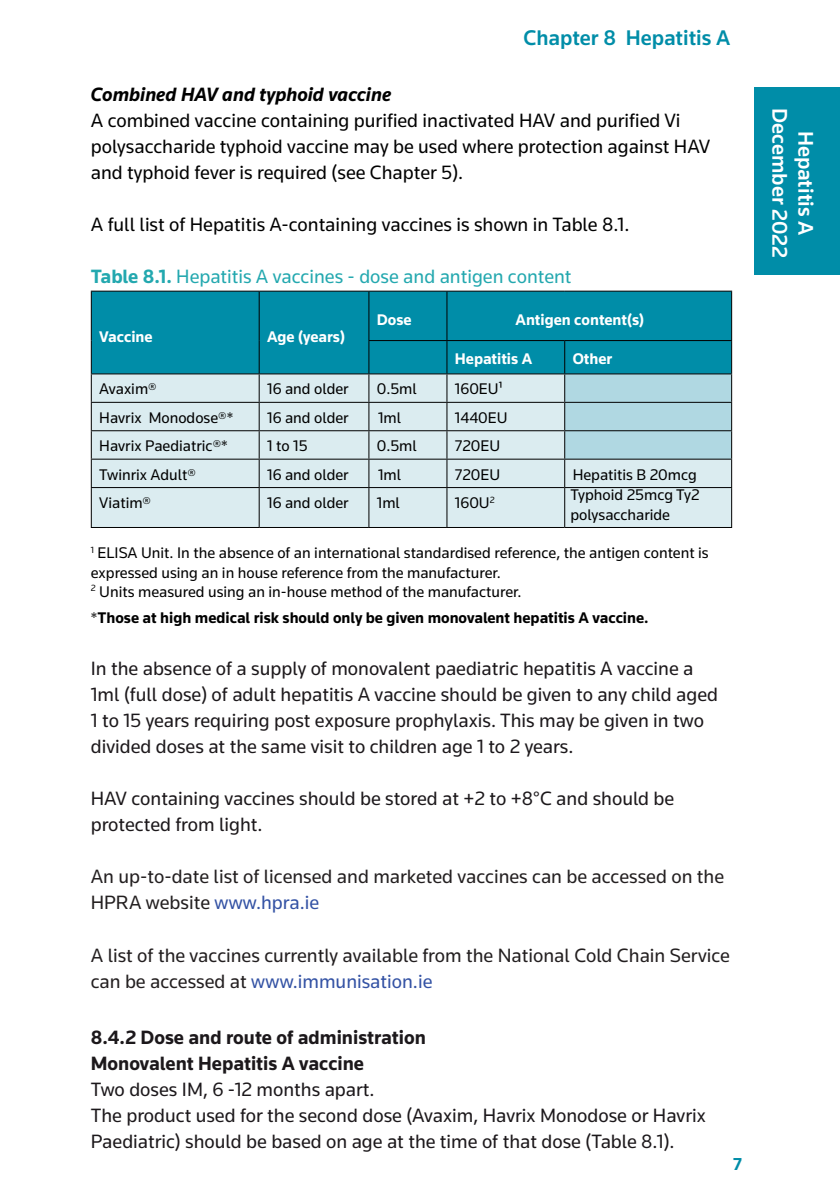
<style>
.page{position:relative;width:840px;height:1191px;background:#fff}
.page>*{position:absolute;margin:0;border:0;box-sizing:border-box;transform-origin:0 0}
.t1{font:500 22px/26px "Knowledge";color:#fff;text-align:center}
.t2{font:500 22px "Knowledge";color:#008da8}
.t3{font:20px/26px "Knowledge";color:#1c181b}
.t4{font:20px/26px "Knowledge";color:#000}
.t5{font:20px/26px "Knowledge";color:#231f20}
.t6{font:700 20px/26.2px "Knowledge";color:#1c181b}
.t7{font:20px "Knowledge";color:#23a8af}
.t8{font:italic 700 20px "Knowledge";color:#000}
.t9{font:700 18px "Knowledge";color:#008da8}
.t10{font:16px/19.2px "Knowledge";color:#000}
.t11{font:700 16px "Knowledge";color:#000}
.t12{font:700 16px "Knowledge";color:#fff}
.s1{font-weight:700}
.s2{font-weight:400}
.s3{color:#3352a4}
</style>
<div class="page">
<div style="left:754px;top:88px;width:85px;height:187px;background:#008da8"></div>
<div style="left:92px;top:292px;width:638px;height:81px;background:#008da8"></div>
<div style="left:92px;top:374px;width:638px;height:153px;background:#dbecf0"></div>
<hr style="left:91px;top:291px;width:168px;height:1px;background:#000">
<hr style="left:91px;top:292px;width:1px;height:48px;background:#000">
<hr style="left:259px;top:291px;width:110px;height:1px;background:#000">
<hr style="left:258px;top:292px;width:1px;height:48px;background:#000">
<hr style="left:369px;top:291px;width:77px;height:1px;background:#000">
<hr style="left:368px;top:292px;width:1px;height:48px;background:#000">
<hr style="left:446px;top:291px;width:118px;height:1px;background:#000">
<hr style="left:446px;top:292px;width:1px;height:48px;background:#000">
<hr style="left:564px;top:291px;width:167px;height:1px;background:#000">
<hr style="left:91px;top:340px;width:1px;height:33px;background:#000">
<hr style="left:258px;top:340px;width:1px;height:33px;background:#000">
<hr style="left:368px;top:340px;width:78px;height:1px;background:#000">
<hr style="left:368px;top:341px;width:1px;height:32px;background:#000">
<hr style="left:446px;top:340px;width:118px;height:1px;background:#000">
<hr style="left:446px;top:341px;width:1px;height:32px;background:#000">
<hr style="left:730px;top:292px;width:1px;height:48px;background:#000">
<hr style="left:564px;top:340px;width:167px;height:1px;background:#000">
<hr style="left:564px;top:341px;width:1px;height:32px;background:#000">
<hr style="left:730px;top:341px;width:1px;height:32px;background:#000">
<hr style="left:91px;top:373px;width:168px;height:1px;background:#000">
<hr style="left:259px;top:373px;width:110px;height:1px;background:#000">
<hr style="left:369px;top:373px;width:77px;height:1px;background:#000">
<hr style="left:446px;top:373px;width:118px;height:1px;background:#000">
<hr style="left:564px;top:373px;width:167px;height:1px;background:#000">
<hr style="left:91px;top:402px;width:168px;height:1px;background:#000">
<hr style="left:259px;top:402px;width:110px;height:1px;background:#000">
<hr style="left:369px;top:402px;width:77px;height:1px;background:#000">
<hr style="left:446px;top:402px;width:118px;height:1px;background:#000">
<hr style="left:91px;top:430px;width:168px;height:1px;background:#000">
<hr style="left:259px;top:430px;width:110px;height:1px;background:#000">
<hr style="left:369px;top:430px;width:77px;height:1px;background:#000">
<hr style="left:446px;top:430px;width:118px;height:1px;background:#000">
<hr style="left:91px;top:458px;width:168px;height:1px;background:#000">
<svg style="left:91px;top:374px;width:1px;height:113px"></svg>
<hr style="left:259px;top:458px;width:110px;height:1px;background:#000">
<svg style="left:258px;top:374px;width:1px;height:113px"></svg>
<hr style="left:369px;top:458px;width:77px;height:1px;background:#000">
<svg style="left:368px;top:374px;width:1px;height:113px"></svg>
<hr style="left:446px;top:458px;width:118px;height:1px;background:#000">
<svg style="left:446px;top:374px;width:1px;height:113px"></svg>
<svg style="left:564px;top:374px;width:167px;height:113px;background:#b3d4dd"></svg>
<hr style="left:91px;top:487px;width:168px;height:1px;background:#000">
<hr style="left:91px;top:488px;width:1px;height:39px;background:#000">
<hr style="left:259px;top:487px;width:110px;height:1px;background:#000">
<hr style="left:258px;top:488px;width:1px;height:39px;background:#000">
<hr style="left:369px;top:487px;width:77px;height:1px;background:#000">
<hr style="left:368px;top:488px;width:1px;height:39px;background:#000">
<hr style="left:446px;top:487px;width:118px;height:1px;background:#000">
<hr style="left:446px;top:488px;width:1px;height:39px;background:#000">
<hr style="left:564px;top:487px;width:167px;height:1px;background:#000">
<hr style="left:564px;top:488px;width:1px;height:39px;background:#000">
<hr style="left:730px;top:488px;width:1px;height:39px;background:#000">
<hr style="left:91px;top:527px;width:168px;height:1px;background:#000">
<hr style="left:259px;top:527px;width:110px;height:1px;background:#000">
<hr style="left:369px;top:527px;width:77px;height:1px;background:#000">
<hr style="left:446px;top:527px;width:118px;height:1px;background:#000">
<hr style="left:564px;top:527px;width:167px;height:1px;background:#000">
<p class="t2" style="left:523px;top:24px;width:208px">Chapter 8 Hepatitis A</p>
<p class="t8" style="left:91px;top:82px;width:302px">Combined HAV and typhoid vaccine</p>
<p class="t4" style="left:91px;top:107px;width:620px">A combined vaccine containing purified inactivated HAV and purified Vi polysaccharide typhoid vaccine may be used where protection against HAV and typhoid fever is required (see Chapter 5).</p>
<p class="t4" style="left:91px;top:211px;width:540px">A full list of Hepatitis A-containing vaccines is shown in Table 8.1.</p>
<p class="t7" style="left:91px;top:264px;width:482px"><span class="s1">Table 8.1.</span> Hepatitis A vaccines - dose and antigen content</p>
<p class="t12" style="left:99px;top:326px;width:55px">Vaccine</p>
<p class="t12" style="left:267px;top:326px;width:79px">Age (years)</p>
<p class="t12" style="left:377px;top:310px;width:36px">Dose</p>
<p class="t12" style="left:515px;top:310px;width:130px">Antigen content(s)</p>
<p class="t12" style="left:454px;top:349px;width:79px">Hepatitis A</p>
<p class="t12" style="left:572px;top:349px;width:41px">Other</p>
<p class="t10" style="left:99px;top:379px;width:59px">Avaxim®</p>
<p class="t10" style="left:267px;top:379px;width:83px">16 and older</p>
<p class="t10" style="left:377px;top:379px;width:41px">0.5ml</p>
<p class="t10" style="left:454px;top:379px;width:49px">160EU¹</p>
<p class="t10" style="left:99px;top:407px;width:135px">Havrix Monodose®*</p>
<p class="t10" style="left:267px;top:407px;width:83px">16 and older</p>
<p class="t10" style="left:378px;top:407px;width:25px">1ml</p>
<p class="t10" style="left:454px;top:407px;width:54px">1440EU</p>
<p class="t10" style="left:99px;top:436px;width:130px">Havrix Paediatric®*</p>
<p class="t10" style="left:267px;top:436px;width:42px">1 to 15</p>
<p class="t10" style="left:377px;top:436px;width:41px">0.5ml</p>
<p class="t10" style="left:454px;top:436px;width:47px">720EU</p>
<p class="t10" style="left:99px;top:464px;width:98px">Twinrix Adult®</p>
<p class="t10" style="left:267px;top:464px;width:83px">16 and older</p>
<p class="t10" style="left:378px;top:464px;width:25px">1ml</p>
<p class="t10" style="left:454px;top:464px;width:47px">720EU</p>
<p class="t10" style="left:572px;top:464px;width:126px">Hepatitis B 20mcg</p>
<p class="t10" style="left:99px;top:493px;width:53px">Viatim®</p>
<p class="t10" style="left:267px;top:493px;width:83px">16 and older</p>
<p class="t10" style="left:377px;top:493px;width:25px">1ml</p>
<p class="t10" style="left:454px;top:493px;width:41px">160U<sup>2</sup></p>
<p class="t10" style="left:570px;top:485px;width:131px;line-height:20px">Typhoid 25mcg Ty2 polysaccharide</p>
<p class="t10" style="left:91px;top:543px;width:619px"><sup>1</sup> ELISA Unit. In the absence of an international standardised reference, the antigen content is expressed using an in house reference from the manufacturer.<br><sup>2</sup> Units measured using an in-house method of the manufacturer.</p>
<p class="t11" style="left:91px;top:607px;width:559px"><span class="s2">*</span>Those at high medical risk should only be given monovalent hepatitis A vaccine.</p>
<p class="t3" style="left:91px;top:655px;width:628px">In the absence of a supply of monovalent paediatric hepatitis A vaccine a 1ml (full dose) of adult hepatitis A vaccine should be given to any child aged 1 to 15 years requiring post exposure prophylaxis. This may be given in two divided doses at the same visit to children age 1 to 2 years.</p>
<p class="t3" style="left:91px;top:785px;width:584px">HAV containing vaccines should be stored at +2 to +8°C and should be protected from light.</p>
<p class="t5" style="left:91px;top:863px;width:634px">An up-to-date list of licensed and marketed vaccines can be accessed on the<br>HPRA website <span class="s3">www.hpra.ie</span></p>
<p class="t5" style="left:91px;top:941px;width:640px">A list of the vaccines currently available from the National Cold Chain Service can be accessed at <span class="s3">www.immunisation.ie</span></p>
<p class="t6" style="left:91px;top:1023px;width:336px">8.4.2 Dose and route of administration<br>Monovalent Hepatitis A vaccine</p>
<p class="t3" style="left:91px;top:1075px;width:616px">Two doses IM, 6 -12 months apart.<br>The product used for the second dose (Avaxim, Havrix Monodose or Havrix<br>Paediatric) should be based on age at the time of that dose (Table 8.1).</p>
<p class="t9" style="left:732px;top:1153px;width:10px">7</p>
<p class="t1" style="left:818px;top:108px;width:151px;rotate:90deg">Hepatitis A<br>December 2022</p>
</div>
